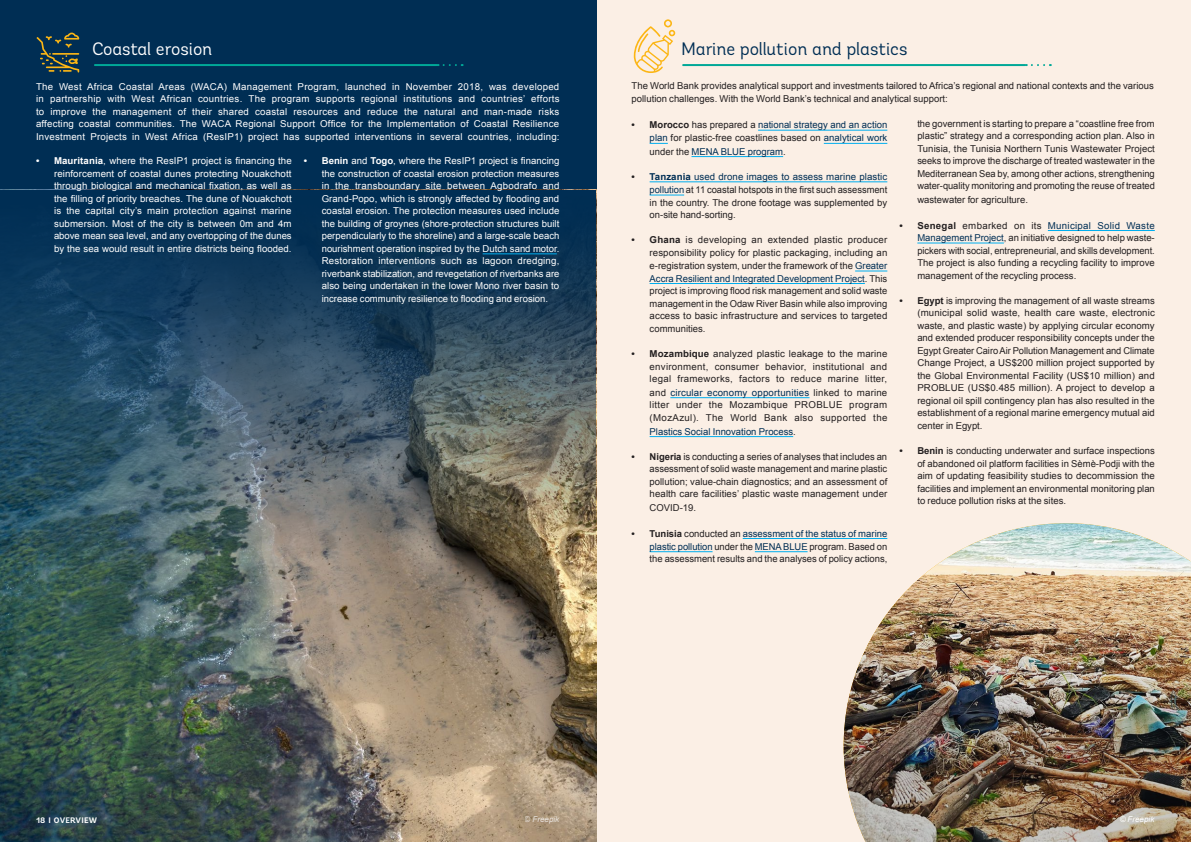
<style>
.page{position:relative;width:1191px;height:842px;background:#fff}
.page>*{position:absolute;margin:0;border:0;box-sizing:border-box;transform-origin:0 0}
.Body_Copy{font:18px "Andes";letter-spacing:-.005em;color:#002e54}
.Body_Copy-2{font:18px "Andes";letter-spacing:-.01em;color:#fff}
.Body_Copy-3{font:9.5px/12.5px "Arial";color:#231f20;text-align:justify}
.Body_Copy-4{font:9.5px/12.5px "Arial";letter-spacing:.005em;color:#fff;text-align:justify}
.t1{font:9.5px/13.2px "Arial";letter-spacing:.005em;color:#002e54;text-align:justify}
.Body_Copy-5{font:italic 8px "Arial";color:#fff}
.t2{font:700 8px "Andes";letter-spacing:.005em;color:#fff}
.s1{font-weight:700}
.s2{font-weight:700;color:#231f20}
.s3{color:#231f20}
.s4{font-weight:700;color:#002e54}
.s5{color:#002e54}
</style>
<div class="page">
<div style="left:595px;top:0;width:596px;height:842px;background:#fbede1"></div>
<img style="left:843px;top:523px;width:348px;height:319px">
<div style="left:0;top:0;width:596px;height:842px;background:#002e54"></div>
<img style="left:0;top:252px;width:596px;height:590px">
<img style="left:0;top:236px;width:595px;height:317px">
<hr style="left:95px;top:64px;width:341px;height:2px;background:#00a897">
<svg style="left:437px;top:64px;width:25px;height:2px"></svg>
<hr style="left:482px;top:254px;width:75px;height:1px;background:#00aeef">
<hr style="left:758px;top:130px;width:129px;height:1px;background:#00aeef">
<svg style="left:649px;top:143px;width:19px;height:1px"></svg>
<hr style="left:824px;top:143px;width:63px;height:1px;background:#00aeef">
<hr style="left:691px;top:156px;width:92px;height:1px;background:#00aeef">
<hr style="left:649px;top:182px;width:238px;height:1px;background:#00aeef">
<hr style="left:649px;top:195px;width:35px;height:1px;background:#00aeef">
<hr style="left:855px;top:271px;width:32px;height:1px;background:#00aeef">
<hr style="left:649px;top:283px;width:216px;height:1px;background:#00aeef">
<hr style="left:670px;top:397px;width:139px;height:1px;background:#00aeef">
<hr style="left:649px;top:436px;width:144px;height:1px;background:#00aeef">
<hr style="left:742px;top:538px;width:145px;height:1px;background:#00aeef">
<hr style="left:649px;top:551px;width:63px;height:1px;background:#00aeef">
<hr style="left:755px;top:551px;width:52px;height:1px;background:#00aeef">
<hr style="left:1047px;top:230px;width:107px;height:1px;background:#00aeef">
<hr style="left:917px;top:243px;width:87px;height:1px;background:#00aeef">
<hr style="left:683px;top:64px;width:341px;height:2px;background:#00a897">
<svg style="left:1025px;top:64px;width:25px;height:2px"></svg>
<svg style="left:37px;top:33px;width:42px;height:40px"></svg>
<svg style="left:634px;top:19px;width:41px;height:54px"></svg>
<p class="Body_Copy-2" style="left:92px;top:38px;width:122px">Coastal erosion</p>
<p class="Body_Copy-4" style="left:36px;top:80px;width:525px">The West Africa Coastal Areas (WACA) Management Program, launched in November 2018, was developed in partnership with West African countries. The program supports regional institutions and countries’ efforts to improve the management of their shared coastal resources and reduce the natural and man-made risks affecting coastal communities. The WACA Regional Support Office for the Implementation of Coastal Resilience Investment Projects in West Africa (ResIP1) project has supported interventions in several countries, including:</p>
<p class="Body_Copy-4" style="left:54px;top:155px;width:239px;text-indent:-18px"><span class="s1">• Mauritania</span>, where the ResIP1 project is financing the reinforcement of coastal dunes protecting Nouakchott through biological and mechanical fixation, as well as the filling of priority breaches. The dune of Nouakchott is the capital city’s main protection against marine submersion. Most of the city is between 0m and 4m above mean sea level, and any overtopping of the dunes by the sea would result in entire districts being flooded.</p>
<p class="Body_Copy-4" style="left:322px;top:155px;width:239px;text-indent:-18px"><span class="s1">• Benin</span> and <span class="s1">Togo</span>, where the ResIP1 project is financing the construction of coastal erosion protection measures in the transboundary site between Agbodrafo and Grand-Popo, which is strongly affected by flooding and coastal erosion. The protection measures used include the building of groynes (shore-protection structures built perpendicularly to the shoreline) and a large-scale beach nourishment operation inspired by the Dutch sand motor.<br>Restoration interventions such as lagoon dredging, riverbank stabilization, and revegetation of riverbanks are also being undertaken in the lower Mono river basin to increase community resilience to flooding and erosion.</p>
<p class="Body_Copy" style="left:681px;top:38px;width:228px">Marine pollution and plastics</p>
<p class="Body_Copy-3" style="left:631px;top:80px;width:524px">The World Bank provides analytical support and investments tailored to Africa’s regional and national contexts and the various pollution challenges. With the World Bank’s technical and analytical support:</p>
<p class="t1" style="left:649px;top:118px;width:239px;text-indent:-18px"><span class="s2">• Morocco</span> <span class="s3">has prepared a</span> national strategy and an action plan <span class="s3">for plastic-free coastlines based on</span> analytical work <span class="s3">under the</span> MENA BLUE program<span class="s3">.</span></p>
<p class="Body_Copy-3" style="left:649px;top:170px;width:239px;text-indent:-18px"><span class="s1">•</span> <span class="s4">Tanzania</span> <span class="s5">used drone images to assess marine plastic pollution</span> at 11 coastal hotspots in the first such assessment in the country. The drone footage was supplemented by on-site hand-sorting.</p>
<p class="Body_Copy-3" style="left:649px;top:234px;width:239px;text-indent:-18px"><span class="s1">• Ghana</span> is developing an extended plastic producer responsibility policy for plastic packaging, including an e-registration system, under the framework of the <span class="s5">Greater Accra Resilient and Integrated Development Project</span>. This project is improving flood risk management and solid waste management in the Odaw River Basin while also improving access to basic infrastructure and services to targeted communities.</p>
<p class="Body_Copy-3" style="left:649px;top:348px;width:239px;line-height:12.8px;text-indent:-18px"><span class="s1">• Mozambique</span> analyzed plastic leakage to the marine environment, consumer behavior, institutional and legal frameworks, factors to reduce marine litter, and <span class="s5">circular economy opportunities</span> linked to marine litter under the Mozambique PROBLUE program (MozAzul). The World Bank also supported the <span class="s5">Plastics Social Innovation Process</span>.</p>
<p class="Body_Copy-3" style="left:649px;top:450px;width:239px;text-indent:-18px"><span class="s1">• Nigeria</span> is conducting a series of analyses that includes an assessment of solid waste management and marine plastic pollution; value-chain diagnostics; and an assessment of health care facilities’ plastic waste management under COVID-19.</p>
<p class="Body_Copy-3" style="left:649px;top:527px;width:239px;line-height:12.9px;text-indent:-18px"><span class="s1">• Tunisia</span> conducted an <span class="s5">assessment of the status of marine plastic pollution</span> under the <span class="s5">MENA BLUE</span> program. Based on the assessment results and the analyses of policy actions,</p>
<p class="Body_Copy-3" style="left:917px;top:117px;width:239px">the government is starting to prepare a “coastline free from plastic” strategy and a corresponding action plan. Also in Tunisia, the Tunisia Northern Tunis Wastewater Project seeks to improve the discharge of treated wastewater in the Mediterranean Sea by, among other actions, strengthening water-quality monitoring and promoting the reuse of treated wastewater for agriculture.</p>
<p class="Body_Copy-3" style="left:917px;top:219px;width:239px;text-indent:-18px"><span class="s1">• Senegal</span> embarked on its <span class="s5">Municipal Solid Waste Management Project</span>, an initiative designed to help waste&shy;pickers with social, entrepreneurial, and skills development.<br>The project is also funding a recycling facility to improve management of the recycling process.</p>
<p class="Body_Copy-3" style="left:917px;top:294px;width:239px;text-indent:-18px"><span class="s1">• Egypt</span> is improving the management of all waste streams (municipal solid waste, health care waste, electronic waste, and plastic waste) by applying circular economy and extended producer responsibility concepts under the Egypt Greater Cairo Air Pollution Management and Climate Change Project, a US$200 million project supported by the Global Environmental Facility (US$10 million) and PROBLUE (US$0.485 million). A project to develop a regional oil spill contingency plan has also resulted in the establishment of a regional marine emergency mutual aid center in Egypt.</p>
<p class="Body_Copy-3" style="left:917px;top:445px;width:239px;text-indent:-18px"><span class="s1">• Benin</span> is conducting underwater and surface inspections of abandoned oil platform facilities in Sèmè-Podji with the aim of updating feasibility studies to decommission the facilities and implement an environmental monitoring plan to reduce pollution risks at the sites.</p>
<p class="t2" style="left:36px;top:815px;width:63px">18 I OVERVIEW</p>
<p class="Body_Copy-5" style="left:525px;top:814px;width:36px">© Freepik</p>
<p class="Body_Copy-5" style="left:1119px;top:814px;width:36px">© Freepik</p>
</div>
